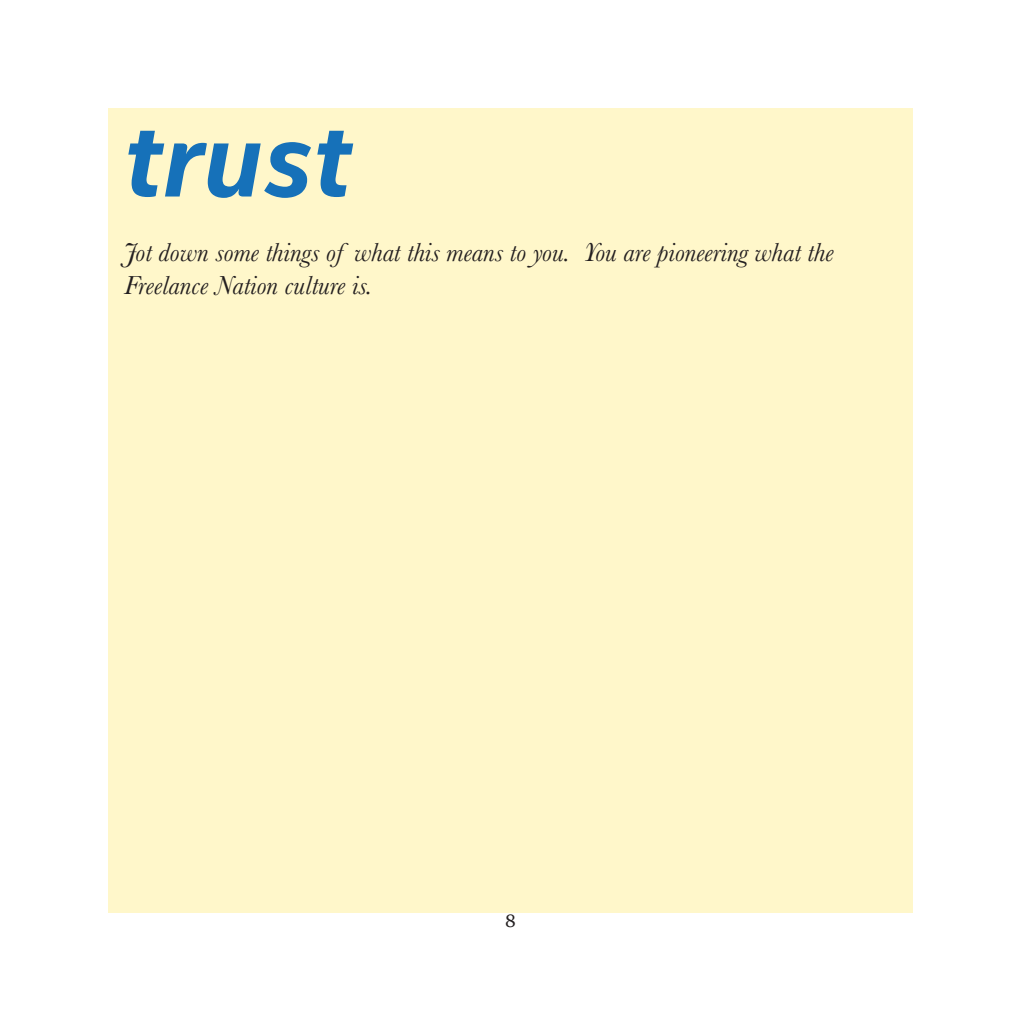
<style>
.page{position:relative;width:1021px;height:1021px;background:#fff}
.page>*{position:absolute;margin:0;border:0;box-sizing:border-box;transform-origin:0 0}
.t1{font:italic 700 105px "Intel Clear";color:#1671b9}
.t2{font:italic 27px/32.4px "Baskerville";color:#231f20}
.t3{font:18px "Georgia";color:#231f20}
</style>
<div class="page">
<div style="left:108px;top:108px;width:804px;height:805px;background:#fff7ca"></div>
<p class="t1" style="left:124px;top:95px;width:229px">trust</p>
<p class="t2" style="left:124px;top:236px;width:711px">Jot down some things of what this means to you. You are pioneering what the<br>Freelance Nation culture is.</p>
<p class="t3" style="left:505px;top:907px;width:12px">8</p>
</div>
